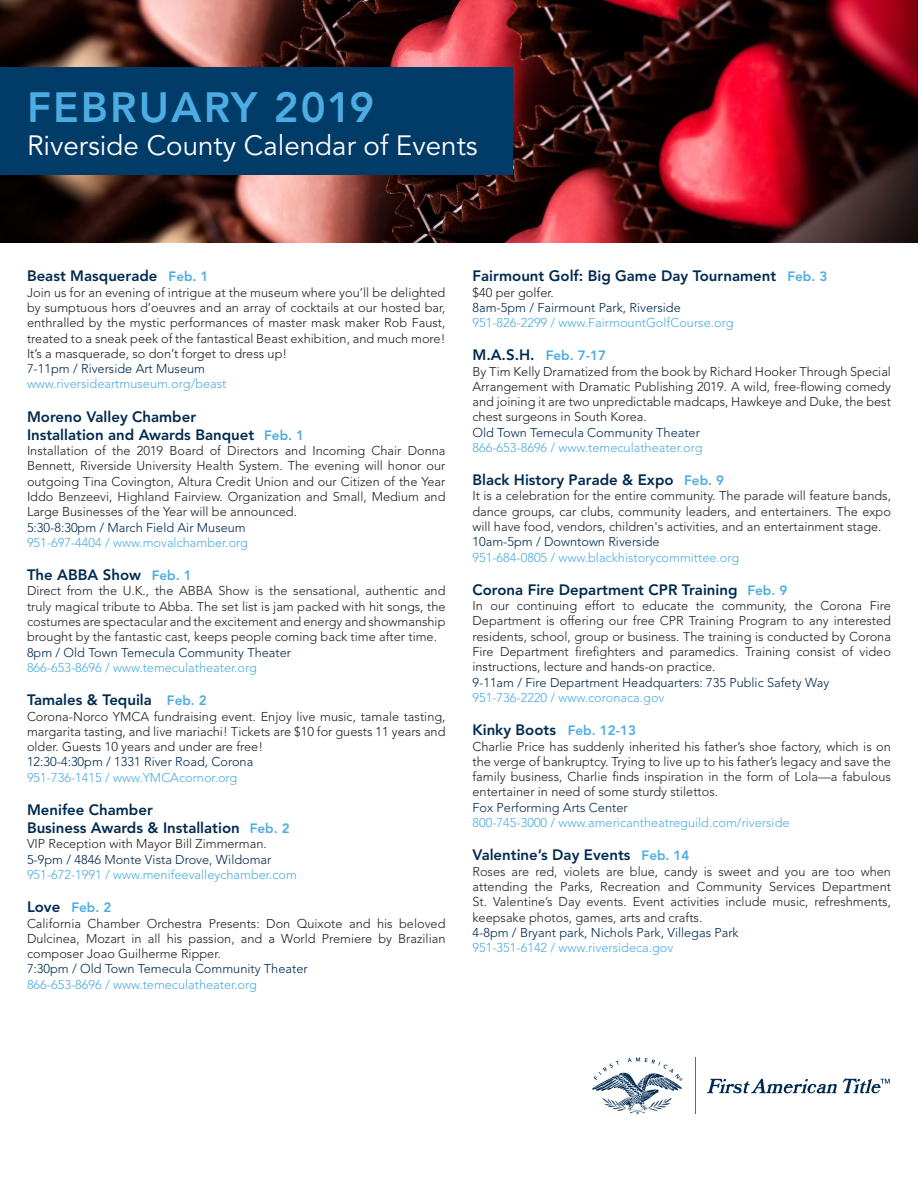
<style>
.page{position:relative;width:918px;height:1188px;background:#fff}
.page>*{position:absolute;margin:0;border:0;box-sizing:border-box;transform-origin:0 0}
.t1{font:800 42px "Avenir LT Std";letter-spacing:.05em;color:#4dace1}
.t2{font:27.75px "Avenir LT Std";color:#fff}
.t3{font:800 15px/18px "Avenir LT Std";color:#002a50}
.t4{font:800 13.5px "Avenir LT Std";color:#4dace1}
.t5{font:300 12.75px/15.3px "Avenir LT Std";color:#231f20;text-align:justify}
.t6{font:300 12.75px "Avenir LT Std";color:#4dace1}
.t7{font:300 12.75px "Avenir LT Std";color:#002a50}
.s1{font-size:13.5px;color:#4dace1}
.s2{font-size:15px;color:#002a50}
</style>
<div class="page">
<img style="left:0;top:0;width:918px;height:243px">
<div style="left:0;top:68px;width:513px;height:108px;background:#003c67"></div>
<svg style="left:707px;top:1078px;width:183px;height:16px"></svg>
<svg style="left:592px;top:1058px;width:90px;height:56px"></svg>
<hr style="left:695px;top:1058px;width:1px;height:56px;background:#ef3122">
<h1 class="t1" style="left:27px;top:83px;width:349px">FEBRUARY 2019</h1>
<h2 class="t2" style="left:27px;top:129px;width:452px">Riverside County Calendar of Events</h2>
<p class="t3" style="left:27px;top:267px;width:183px">Beast Masquerade <span class="s1">Feb. 1</span></p>
<p class="t5" style="left:27px;top:285px;width:420px">Join us for an evening of intrigue at the museum where you’ll be delighted by sumptuous hors d’oeuvres and an array of cocktails at our hosted bar, enthralled by the mystic performances of master mask maker Rob Faust, treated to a sneak peek of the fantastical Beast exhibition, and much more!<br>It’s a masquerade, so don’t forget to dress up!</p>
<p class="t7" style="left:27px;top:361px;width:180px">7-11pm / Riverside Art Museum</p>
<p class="t6" style="left:27px;top:377px;width:201px">www.riversideartmuseum.org/beast</p>
<p class="t3" style="left:27px;top:408px;width:279px">Moreno Valley Chamber<br>Installation and Awards Banquet <span class="s1">Feb. 1</span></p>
<p class="t5" style="left:27px;top:443px;width:420px">Installation of the 2019 Board of Directors and Incoming Chair Donna Bennett, Riverside University Health System. The evening will honor our outgoing Tina Covington, Altura Credit Union and our Citizen of the Year Iddo Benzeevi, Highland Fairview. Organization and Small, Medium and Large Businesses of the Year will be announced.</p>
<p class="t7" style="left:27px;top:520px;width:220px">5:30-8:30pm / March Field Air Museum</p>
<p class="t6" style="left:27px;top:535px;width:223px">951-697-4404 / www.movalchamber.org</p>
<p class="t3" style="left:27px;top:566px;width:166px">The ABBA Show <span class="s1">Feb. 1</span></p>
<p class="t5" style="left:27px;top:583px;width:420px">Direct from the U.K., the ABBA Show is the sensational, authentic and truly magical tribute to Abba. The set list is jam packed with hit songs, the costumes are spectacular and the excitement and energy and showmanship brought by the fantastic cast, keeps people coming back time after time.</p>
<p class="t7" style="left:27px;top:645px;width:266px">8pm / Old Town Temecula Community Theater</p>
<p class="t6" style="left:27px;top:660px;width:232px">866-653-8696 / www.temeculatheater.org</p>
<p class="t3" style="left:27px;top:691px;width:181px">Tamales &amp; Tequila <span class="s1">Feb. 2</span></p>
<p class="t5" style="left:27px;top:709px;width:420px">Corona-Norco YMCA fundraising event. Enjoy live music, tamale tasting, margarita tasting, and live mariachi! Tickets are $10 for guests 11 years and older. Guests 10 years and under are free!</p>
<p class="t7" style="left:27px;top:755px;width:228px">12:30-4:30pm / 1331 River Road, Corona</p>
<p class="t6" style="left:27px;top:770px;width:212px">951-736-1415 / www.YMCAcornor.org</p>
<p class="t3" style="left:27px;top:801px;width:264px">Menifee Chamber<br>Business Awards &amp; Installation <span class="s1">Feb. 2</span></p>
<p class="t5" style="left:27px;top:836px;width:241px">VIP Reception with Mayor Bill Zimmerman.</p>
<p class="t7" style="left:27px;top:852px;width:246px">5-9pm / 4846 Monte Vista Drove, Wildomar</p>
<p class="t6" style="left:27px;top:867px;width:271px">951-672-1991 / www.menifeevalleychamber.com</p>
<p class="t4" style="left:27px;top:900px;width:86px"><span class="s2">Love</span> Feb. 2</p>
<p class="t5" style="left:27px;top:916px;width:420px">California Chamber Orchestra Presents: Don Quixote and his beloved Dulcinea, Mozart in all his passion, and a World Premiere by Brazilian composer Joao Guilherme Ripper.</p>
<p class="t7" style="left:27px;top:962px;width:282px">7:30pm / Old Town Temecula Community Theater</p>
<p class="t6" style="left:27px;top:977px;width:232px">866-653-8696 / www.temeculatheater.org</p>
<p class="t3" style="left:472px;top:267px;width:356px">Fairmount Golf: Big Game Day Tournament <span class="s1">Feb. 3</span></p>
<p class="t5" style="left:472px;top:285px;width:83px">$40 per golfer.</p>
<p class="t7" style="left:472px;top:300px;width:210px">8am-5pm / Fairmount Park, Riverside</p>
<p class="t6" style="left:472px;top:315px;width:262px">951-826-2299 / www.FairmountGolfCourse.org</p>
<p class="t3" style="left:472px;top:346px;width:135px">M.A.S.H. <span class="s1">Feb. 7-17</span></p>
<p class="t5" style="left:472px;top:364px;width:420px">By Tim Kelly Dramatized from the book by Richard Hooker Through Special Arrangement with Dramatic Publishing 2019. A wild, free-flowing comedy and joining it are two unpredictable madcaps, Hawkeye and Duke, the best chest surgeons in South Korea.</p>
<p class="t7" style="left:472px;top:425px;width:229px">Old Town Temecula Community Theater</p>
<p class="t6" style="left:472px;top:440px;width:232px">866-653-8696 / www.temeculatheater.org</p>
<p class="t3" style="left:472px;top:471px;width:253px">Black History Parade &amp; Expo <span class="s1">Feb. 9</span></p>
<p class="t5" style="left:472px;top:488px;width:420px">It is a celebration for the entire community. The parade will feature bands, dance groups, car clubs, community leaders, and entertainers. The expo will have food, vendors, children's activities, and an entertainment stage.</p>
<p class="t7" style="left:472px;top:534px;width:189px">10am-5pm / Downtown Riverside</p>
<p class="t6" style="left:472px;top:550px;width:268px">951-684-0805 / www.blackhistorycommittee.org</p>
<p class="t3" style="left:472px;top:581px;width:316px">Corona Fire Department CPR Training <span class="s1">Feb. 9</span></p>
<p class="t5" style="left:472px;top:598px;width:420px">In our continuing effort to educate the community, the Corona Fire Department is offering our free CPR Training Program to any interested residents, school, group or business. The training is conducted by Corona Fire Department firefighters and paramedics. Training consist of video instructions, lecture and hands-on practice.</p>
<p class="t7" style="left:472px;top:675px;width:358px">9-11am / Fire Department Headquarters: 735 Public Safety Way</p>
<p class="t6" style="left:472px;top:690px;width:194px">951-736-2220 / www.coronaca.gov</p>
<p class="t3" style="left:472px;top:721px;width:165px">Kinky Boots <span class="s1">Feb. 12-13</span></p>
<p class="t5" style="left:472px;top:739px;width:420px">Charlie Price has suddenly inherited his father’s shoe factory, which is on the verge of bankruptcy. Trying to live up to his father’s legacy and save the family business, Charlie finds inspiration in the form of Lola—a fabulous entertainer in need of some sturdy stilettos.</p>
<p class="t7" style="left:472px;top:800px;width:157px">Fox Performing Arts Center</p>
<p class="t6" style="left:472px;top:815px;width:319px">800-745-3000 / www.americantheatreguild.com/riverside</p>
<p class="t3" style="left:472px;top:846px;width:219px">Valentine’s Day Events <span class="s1">Feb. 14</span></p>
<p class="t5" style="left:472px;top:864px;width:420px">Roses are red, violets are blue, candy is sweet and you are too when attending the Parks, Recreation and Community Services Department St. Valentine’s Day events. Event activities include music, refreshments, keepsake photos, games, arts and crafts.</p>
<p class="t7" style="left:472px;top:925px;width:268px">4-8pm / Bryant park, Nichols Park, Villegas Park</p>
<p class="t6" style="left:472px;top:940px;width:202px">951-351-6142 / www.riversideca.gov</p>
</div>
